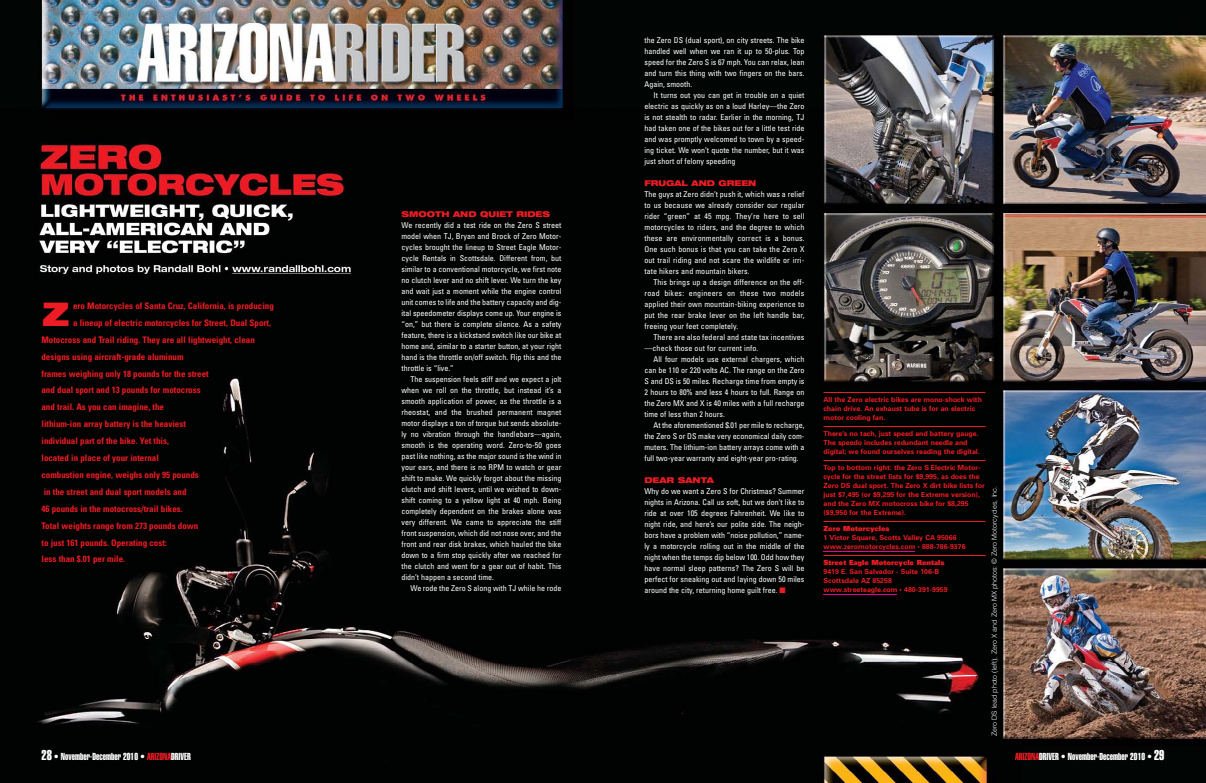
<style>
.page{position:relative;width:1206px;height:783px;background:#fff}
.page>*{position:absolute;margin:0;border:0;box-sizing:border-box;transform-origin:0 0}
.t1{font:900 expanded 32.4px "Univers";color:#ed1c24}
.t2{font:10px "Helvetica Extra Compressed";color:#fff}
.t3{font:700 condensed 9px "Univers";color:#ed1c24}
.t4{font:condensed 8px/11px "Univers";color:#fff;text-align:justify}
.t5{font:900 expanded 8px "Helvetica Neue";color:#ed1c24}
.t6{font:700 7px/9px "Univers";color:#ed1c24}
.t7{font:300 7px "Helvetica";color:#fff}
.t8{font:900 7px "Univers";color:#ed1c24}
.s1{color:#ed1c24}
.s2{font-size:14px}
</style>
<div class="page">
<img style="left:0;top:0;width:603px;height:783px">
<img style="left:603px;top:0;width:603px;height:783px">
<hr style="left:824px;top:392px;width:162px;height:1px;background:#ed1c24">
<hr style="left:824px;top:426px;width:162px;height:1px;background:#ed1c24">
<hr style="left:824px;top:460px;width:162px;height:1px;background:#ed1c24">
<hr style="left:824px;top:521px;width:162px;height:1px;background:#ed1c24">
<hr style="left:824px;top:551px;width:91px;height:1px;background:#ec008c">
<hr style="left:824px;top:555px;width:162px;height:1px;background:#ed1c24">
<hr style="left:824px;top:594px;width:73px;height:1px;background:#ec008c">
<h1 class="t1" style="left:42px;top:302px;width:30px">Z</h1>
<p class="t3" style="left:73px;top:302px;width:202px">ero Motorcycles of Santa Cruz, California, is producing</p>
<p class="t3" style="left:73px;top:319px;width:200px">a lineup of electric motorcycles for Street, Dual Sport,</p>
<p class="t3" style="left:42px;top:336px;width:215px">Motocross and Trail riding. They are all lightweight, clean</p>
<p class="t3" style="left:42px;top:353px;width:144px">designs using aircraft-grade alum inum</p>
<p class="t3" style="left:42px;top:370px;width:169px">frames weighing only 18 pounds for the street</p>
<p class="t3" style="left:42px;top:387px;width:161px">and dual sport and 13 pounds for moto cross</p>
<p class="t3" style="left:42px;top:404px;width:124px">and trail. As you can imagine, the</p>
<p class="t3" style="left:42px;top:421px;width:146px">lithium-ion array battery is the heaviest</p>
<p class="t3" style="left:42px;top:438px;width:129px">individual part of the bike. Yet this,</p>
<p class="t3" style="left:42px;top:455px;width:119px">located in place of your internal</p>
<p class="t3" style="left:42px;top:471px;width:159px">combustion engine, weighs only 95 pounds</p>
<p class="t3" style="left:44px;top:488px;width:144px">in the street and dual sport models and</p>
<p class="t3" style="left:42px;top:505px;width:143px">46 pounds in the motocross/ trail bikes.</p>
<p class="t3" style="left:42px;top:522px;width:158px">Total weights range from 273 pounds down</p>
<p class="t3" style="left:42px;top:539px;width:127px">to just 161 pounds. Operating cost:</p>
<p class="t3" style="left:42px;top:556px;width:85px">less than $.01 per mile.</p>
<p class="t5" style="left:401px;top:211px;width:150px">SMOOTH AND QUIET RIDES</p>
<p class="t4" style="left:401px;top:220px;width:161px">We recently did a test ride on the Zero S street model when TJ, Bryan and Brock of Zero Motor - cyc les brought the lineup to Street Eagle Motor - cycle Rentals in Scottsdale. Different from, but similar to a conventional motorcycle, we first note no clutch lever and no shift lever. We turn the key and wait just a moment while the engine control unit comes to life and the battery capacity and dig&shy;ital speedometer displays come up. Your engine is “on,” but there is complete silence. As a safety feature, there is a kickstand switch like our bike at home and, similar to a starter button, at your right hand is the throttle on/off switch. Flip this and the throttle is “live.”</p>
<p class="t4" style="left:401px;top:374px;width:162px;text-indent:9px">The suspension feels stiff and we expect a jolt when we roll on the throttle, but instead it’s a smooth application of power, as the throttle is a rheostat, and the brushed permanent magnet motor displays a ton of torque but sends absolute&shy;ly no vibration through the handlebars—again, smooth is the operating word. Zero-to-50 goes past like nothing, as the major sound is the wind in your ears, and there is no RPM to watch or gear shift to make. We quickly forgot about the missing clutch and shift levers, until we wished to down&shy;shift coming to a yellow light at 40 mph. Being completely de pen dent on the brakes alone was very different. We came to appreciate the stiff front suspension, which did not nose over, and the front and rear disk brakes, which hauled the bike down to a firm stop quickly after we reached for the clutch and went for a gear out of habit. This didn’t happen a second time.</p>
<p class="t4" style="left:410px;top:583px;width:153px">We rode the Zero S along with TJ while he rode</p>
<p class="t4" style="left:644px;top:35px;width:161px">the Zero DS (dual sport), on city streets. The bike handled well when we ran it up to 50-plus. Top speed for the Zero S is 67 mph. You can relax, lean and turn this thing with two fingers on the bars.<br>Again, smooth.</p>
<p class="t4" style="left:644px;top:90px;width:161px;text-indent:9px">It turns out you can get in trouble on a quiet electric as quickly as on a loud Harley—the Zero is not stealth to radar. Earlier in the morning, TJ had taken one of the bikes out for a little test ride and was promptly welcomed to town by a speed&shy;ing ticket. We won’t quote the number, but it was just short of felony speeding</p>
<p class="t5" style="left:644px;top:180px;width:113px">FRUGAL AND GREEN</p>
<p class="t4" style="left:644px;top:189px;width:162px">The guys at Zero didn’t push it, which was a relief to us because we already consider our regular rider “green” at 45 mpg. They’re here to sell motorcycles to riders, and the degree to which these are environmentally correct is a bonus.<br>One such bonus is that you can take the Zero X out trail riding and not scare the wildlife or irri&shy;tate hikers and mountain bikers.</p>
<p class="t4" style="left:644px;top:277px;width:162px;text-indent:9px">This brings up a design difference on the off&shy;road bikes: engineers on these two models applied their own mountain-biking experience to put the rear brake lever on the left handle bar, freeing your feet completely.</p>
<p class="t4" style="left:644px;top:332px;width:161px;text-indent:9px">There are also federal and state tax incentives —check those out for current info.</p>
<p class="t4" style="left:644px;top:354px;width:161px;text-indent:9px">All four models use external chargers, which can be 110 or 220 volts AC. The range on the Zero S and DS is 50 miles. Recharge time from empty is 2 hours to 80% and less 4 hours to full. Range on the Zero MX and X is 40 miles with a full recharge time of less than 2 hours.</p>
<p class="t4" style="left:644px;top:420px;width:162px;text-indent:9px">At the aforementioned $.01 per mile to re charge, the Zero S or DS make very economical daily com&shy;muters. The lithium-ion battery arrays come with a full two-year warranty and eight-year pro-rating.</p>
<p class="t5" style="left:644px;top:477px;width:71px">DEAR SANTA</p>
<p class="t4" style="left:644px;top:486px;width:161px">Why do we want a Zero S for Christmas? Summer nights in Arizona. Call us soft, but we don’t like to ride at over 105 degrees Fahrenheit. We like to night ride, and here’s our polite side. The neigh&shy;bors have a problem with “noise pollution,” name&shy;ly a motorcycle rolling out in the middle of the night when the temps dip below 100. Odd how they have normal sleep patterns? The Zero S will be perfect for sneaking out and laying down 50 miles around the city, returning home guilt free. <span class="s1">■</span></p>
<p class="t6" style="left:824px;top:396px;width:160px">All the Zero electric bikes are mono-shock with chain drive. An exhaust tube is for an electric motor cooling fan.</p>
<p class="t6" style="left:824px;top:430px;width:158px">There’s no tach, just speed and battery gauge.<br>The speedo includes redundant needle and digital; we found ourselves reading the digital.</p>
<p class="t6" style="left:824px;top:464px;width:163px">Top to bottom right: the Zero S Electric Motor - cycle for the street lists for $9,995, as does the Zero DS dual sport. The Zero X dirt bike lists for just $7,495 (or $9,295 for the Extreme version), and the Zero MX motocross bike for $8,295 ($9,950 for the Extreme).</p>
<p class="t8" style="left:824px;top:526px;width:68px">Zero Motorcycles</p>
<p class="t6" style="left:824px;top:534px;width:144px">1 Victor Square, Scotts Valley CA 95066 www.zeromotorcycles.com • 888-786-9376</p>
<p class="t8" style="left:824px;top:560px;width:122px">Street Eagle Motorcycle Rentals</p>
<p class="t6" style="left:824px;top:568px;width:126px">9419 E. San Salvador - Suite 106-B<br>Scottsdale AZ 85258 www.streeteagle.com • 480-391-9959</p>
<p class="t7" style="left:992px;top:736px;width:252px;rotate:-90deg">Zero DS lead photo (left), Zero X and Zero MX photos: © Zero Motorcycles, Inc.</p>
<p class="t2" style="left:41px;top:753px;width:151px"><span class="s2">28</span> • November-December 2010 • <span class="s1">ARIZONA</span>DRIVER</p>
<p class="t2" style="left:1015px;top:753px;width:151px"><span class="s1">ARIZONA</span>DRIVER • November-December 2010 • <span class="s2">29</span></p>
</div>
